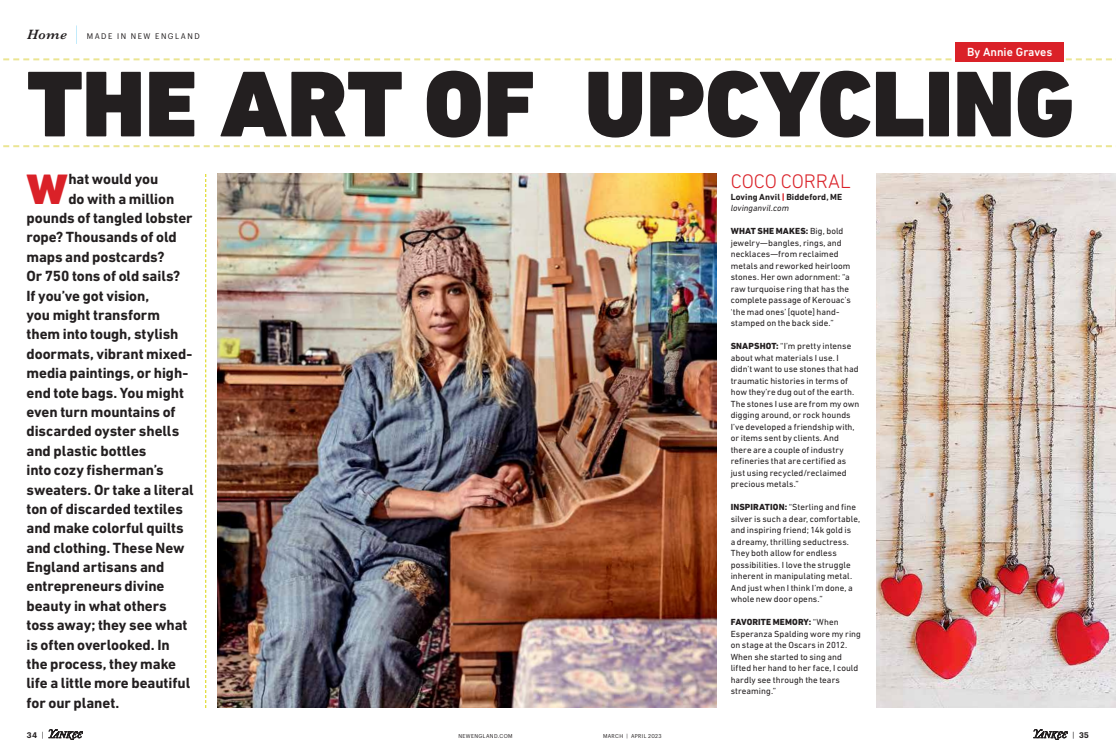
<style>
.page{position:relative;width:1116px;height:756px;background:#fff}
.page>*{position:absolute;margin:0;border:0;box-sizing:border-box;transform-origin:0 0}
.t1{font:900 95px "DIN Next LT Pro";color:#231f20}
.t2{font:900 43.3px "DIN Next LT Pro";color:#da2128}
.t3{font:300 20px "DIN Next LT Pro";letter-spacing:-.005em;color:#da2128}
.t4{font:700 15px "DIN Next LT Pro";letter-spacing:-.005em;color:#231f20}
.t5{font:500 12px "DIN Next LT Pro";color:#fff}
.t6{font:9px/11.5px "DIN Next LT Pro";letter-spacing:.01em;color:#231f20}
.t7{font:700 9px/11.5px "DIN Next LT Pro";letter-spacing:.01em;color:#231f20}
.t8{font:8px "Graphik Narrow";letter-spacing:.19em;color:#231f20}
.t9{font:600 8px "Graphik Narrow";color:#231f20}
.t10{font:5.5px "Graphik Narrow";letter-spacing:.065em;color:#231f20}
.s1{font-family:"Baskerville";font-weight:600;font-style:italic;font-size:14px}
.s2{font-weight:100;font-size:20px;color:#00aeef}
.s3{font-weight:800;color:#da2128}
.s4{font-weight:400;font-style:italic}
.s5{font-weight:800}
.s6{font-weight:400}
</style>
<div class="page">
<img style="left:218px;top:174px;width:499px;height:534px">
<img style="left:876px;top:174px;width:240px;height:534px">
<svg style="left:3px;top:58px;width:1109px;height:2px"></svg>
<svg style="left:3px;top:145px;width:1109px;height:2px"></svg>
<div style="left:956px;top:42px;width:108px;height:20px;background:#da2128"></div>
<svg style="left:205px;top:174px;width:1px;height:534px"></svg>
<svg style="left:49px;top:729px;width:34px;height:11px"></svg>
<svg style="left:1033px;top:729px;width:35px;height:11px"></svg>
<p class="t8" style="left:27px;top:31px;width:174px"><span class="s1">Home</span> <span class="s2">|</span> MADE IN NEW ENGLAND</p>
<h3 class="t5" style="left:967px;top:45px;width:87px">By Annie Graves</h3>
<h1 class="t1" style="left:28px;top:47px;width:1049px">THE ART OF UPCYCLING</h1>
<h2 class="t2" style="left:27px;top:163px;width:43px">W</h2>
<h3 class="t4" style="left:68px;top:170px;width:91px">hat would you</h3>
<h3 class="t3" style="left:731px;top:170px;width:122px">COCO CORRAL</h3>
<p class="t7" style="left:731px;top:191px;width:113px">Loving Anvil <span class="s3">|</span> Biddeford, ME <span class="s4">lovinganvil.com</span></p>
<p class="t6" style="left:731px;top:225px;width:122px"><span class="s5">WHAT SHE MAKES:</span> Big, bold jewelry—bangles, rings, and necklaces—from reclaimed metals and reworked heirloom stones. Her own adornment: “a raw turquoise ring that has the complete passage of Kerouac’s ‘the mad ones’ [quote] hand&shy;stamped on the back side.”</p>
<p class="t6" style="left:731px;top:340px;width:130px"><span class="s5">SNAPSHOT:</span> “I’m pretty intense about what materials I use. I didn’t want to use stones that had traumatic histories in terms of how they’re dug out of the earth.<br>The stones I use are from my own digging around, or rock hounds<br>I’ve developed a friendship with, or items sent by clients. And there are a couple of industry refineries that are certified as just using recycled/reclaimed precious metals.”</p>
<p class="t6" style="left:731px;top:501px;width:131px"><span class="s5">INSPIRATION:</span> “Sterling and fine silver is such a dear, comfortable, and inspiring friend; 14k gold is<br>a dreamy, thrilling seductress.<br>They both allow for endless possibilities. I love the struggle inherent in manipulating metal.<br>And just when I think I’m done, a whole new door opens.”</p>
<p class="t6" style="left:731px;top:616px;width:132px"><span class="s5">FAVORITE MEMORY:</span> “When<br>Esperanza Spalding wore my ring on stage at the Oscars in 2012.<br>When she started to sing and lifted her hand to her face, I could hardly see through the tears streaming.”</p>
<h3 class="t4" style="left:68px;top:190px;width:108px">do with a million</h3>
<h3 class="t4" style="left:27px;top:209px;width:168px">pounds of tangled lobster</h3>
<h3 class="t4" style="left:27px;top:229px;width:152px">rope? Thousands of old</h3>
<h3 class="t4" style="left:27px;top:248px;width:140px">maps and postcards?</h3>
<h3 class="t4" style="left:27px;top:267px;width:155px">Or 750 tons of old sails?</h3>
<h3 class="t4" style="left:27px;top:287px;width:124px">If you’ve got vision,</h3>
<h3 class="t4" style="left:27px;top:306px;width:135px">you might transform</h3>
<h3 class="t4" style="left:27px;top:325px;width:153px">them into tough, stylish</h3>
<h3 class="t4" style="left:27px;top:345px;width:167px">doormats, vibrant mixed-</h3>
<h3 class="t4" style="left:27px;top:364px;width:163px">media paintings, or high-</h3>
<h3 class="t4" style="left:27px;top:384px;width:159px">end tote bags. You might</h3>
<h3 class="t4" style="left:27px;top:403px;width:151px">even turn mountains of</h3>
<h3 class="t4" style="left:27px;top:422px;width:154px">discarded oyster shells</h3>
<h3 class="t4" style="left:27px;top:442px;width:122px">and plastic bottles</h3>
<h3 class="t4" style="left:27px;top:461px;width:139px">into cozy fisherman’s</h3>
<h3 class="t4" style="left:27px;top:481px;width:169px">sweaters. Or take a literal</h3>
<h3 class="t4" style="left:27px;top:500px;width:158px">ton of discarded textiles</h3>
<h3 class="t4" style="left:27px;top:519px;width:159px">and make colorful quilts</h3>
<h3 class="t4" style="left:27px;top:539px;width:160px">and clothing. These New</h3>
<h3 class="t4" style="left:27px;top:558px;width:139px">England artisans and</h3>
<h3 class="t4" style="left:27px;top:578px;width:139px">entrepreneurs divine</h3>
<h3 class="t4" style="left:27px;top:597px;width:142px">beauty in what others</h3>
<h3 class="t4" style="left:27px;top:616px;width:162px">toss away; they see what</h3>
<h3 class="t4" style="left:27px;top:636px;width:145px">is often overlooked. In</h3>
<h3 class="t4" style="left:27px;top:655px;width:151px">the process, they make</h3>
<h3 class="t4" style="left:27px;top:675px;width:165px">life a little more beautiful</h3>
<h3 class="t4" style="left:27px;top:694px;width:94px">for our planet.</h3>
<p class="t9" style="left:27px;top:730px;width:18px">34 <span class="s6">|</span></p>
<p class="t10" style="left:458px;top:732px;width:56px">NEWENGLAND.COM</p>
<p class="t10" style="left:603px;top:733px;width:60px">MARCH | APRIL 2023</p>
<p class="t9" style="left:1072px;top:730px;width:18px"><span class="s6">|</span> 35</p>
</div>
